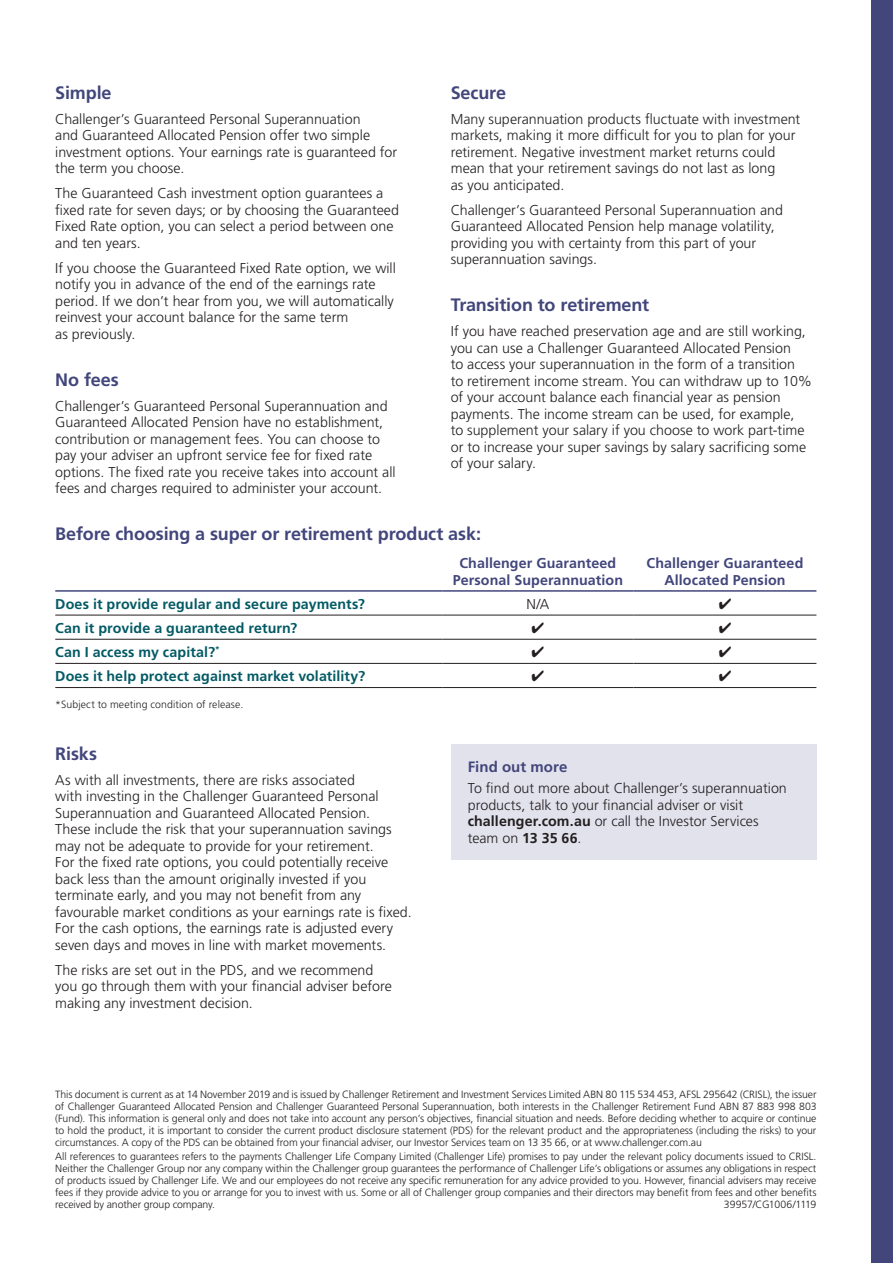
<style>
.page{position:relative;width:893px;height:1263px;background:#fff}
.page>*{position:absolute;margin:0;border:0;box-sizing:border-box;transform-origin:0 0}
.H2_12_14_4{font:700 18px "Frutiger";letter-spacing:-.005em;color:#42467b}
.CTA{font:700 15px "Frutiger";letter-spacing:.005em;color:#42467b}
.Body_copy_9_5_11{font:300 14.25px/16.5px "Frutiger";color:#231f20}
.CTA-2{font:300 14.25px/16.5px "Frutiger";color:#231f20}
.Body_copy_9_5_11-2{font:700 14.25px "Frutiger";letter-spacing:.005em;color:#035a64}
.Body_copy_9_5_11-3{font:700 14.25px/16.5px "Frutiger";letter-spacing:.005em;color:#42467b;text-align:center}
.Footnotes_T_Cs{font:300 10.5px/12px "Frutiger";letter-spacing:-.005em;color:#231f20;text-align:justify}
.Footnotes_T_Cs-2{font:300 10.5px "Frutiger";letter-spacing:-.025em;color:#231f20}
.s1{font-weight:700}
</style>
<div class="page">
<div style="left:872px;top:0;width:21px;height:1263px;background:#42467b"></div>
<hr style="left:55px;top:615px;width:387px;height:1px;background:#231f20">
<hr style="left:442px;top:615px;width:192px;height:1px;background:#231f20">
<hr style="left:634px;top:615px;width:182px;height:1px;background:#231f20">
<hr style="left:55px;top:639px;width:387px;height:1px;background:#231f20">
<hr style="left:442px;top:639px;width:192px;height:1px;background:#231f20">
<hr style="left:634px;top:639px;width:182px;height:1px;background:#231f20">
<hr style="left:55px;top:663px;width:387px;height:1px;background:#231f20">
<hr style="left:442px;top:663px;width:192px;height:1px;background:#231f20">
<hr style="left:634px;top:663px;width:182px;height:1px;background:#231f20">
<hr style="left:55px;top:687px;width:387px;height:1px;background:#231f20">
<hr style="left:442px;top:687px;width:192px;height:1px;background:#231f20">
<hr style="left:634px;top:687px;width:182px;height:1px;background:#231f20">
<hr style="left:55px;top:590px;width:387px;height:2px;background:#42467b">
<hr style="left:442px;top:590px;width:192px;height:2px;background:#42467b">
<hr style="left:634px;top:590px;width:182px;height:2px;background:#42467b">
<div style="left:451px;top:744px;width:365px;height:115px;background:#e2e2ec"></div>
<p class="H2_12_14_4" style="left:55px;top:82px;width:58px">Simple</p>
<p class="Body_copy_9_5_11" style="left:55px;top:110px;width:343px">Challenger’s Guaranteed Personal Superannuation<br>and Guaranteed Allocated Pension offer two simple investment options. Your earnings rate is guaranteed for the term you choose.</p>
<p class="Body_copy_9_5_11" style="left:55px;top:185px;width:345px">The Guaranteed Cash investment option guarantees a fixed rate for seven days; or by choosing the Guaranteed Fixed Rate option, you can select a period between one and ten years.</p>
<p class="Body_copy_9_5_11" style="left:55px;top:259px;width:342px">If you choose the Guaranteed Fixed Rate option, we will notify you in advance of the end of the earnings rate period. If we don’t hear from you, we will automatically reinvest your account balance for the same term<br>as previously.</p>
<p class="H2_12_14_4" style="left:55px;top:369px;width:65px">No fees</p>
<p class="Body_copy_9_5_11" style="left:55px;top:397px;width:342px">Challenger’s Guaranteed Personal Superannuation and Guaranteed Allocated Pension have no establishment, contribution or management fees. You can choose to pay your adviser an upfront service fee for fixed rate options. The fixed rate you receive takes into account all fees and charges required to administer your account.</p>
<p class="H2_12_14_4" style="left:451px;top:82px;width:57px">Secure</p>
<p class="Body_copy_9_5_11" style="left:451px;top:110px;width:351px">Many superannuation products fluctuate with investment markets, making it more difficult for you to plan for your retirement. Negative investment market returns could mean that your retirement savings do not last as long<br>as you anticipated.</p>
<p class="Body_copy_9_5_11" style="left:451px;top:201px;width:334px">Challenger’s Guaranteed Personal Superannuation and Guaranteed Allocated Pension help manage volatility, providing you with certainty from this part of your superannuation savings.</p>
<p class="H2_12_14_4" style="left:451px;top:294px;width:200px">Transition to retirement</p>
<p class="Body_copy_9_5_11" style="left:451px;top:323px;width:363px">If you have reached preservation age and are still working, you can use a Challenger Guaranteed Allocated Pension<br>to access your superannuation in the form of a transition<br>to retirement income stream. You can withdraw up to 10% of your account balance each financial year as pension payments. The income stream can be used, for example,<br>to supplement your salary if you choose to work part-time or to increase your super savings by salary sacrificing some of your salary.</p>
<p class="H2_12_14_4" style="left:55px;top:523px;width:427px">Before choosing a super or retirement product ask:</p>
<p class="Body_copy_9_5_11-3" style="left:453px;top:555px;width:172px">Challenger Guaranteed<br>Personal Superannuation</p>
<p class="Body_copy_9_5_11-3" style="left:647px;top:555px;width:158px">Challenger Guaranteed<br>Allocated Pension</p>
<p class="Body_copy_9_5_11-2" style="left:55px;top:595px;width:311px">Does it provide regular and secure payments?</p>
<p class="Body_copy_9_5_11" style="left:526px;top:595px;width:25px">N/A</p>
<p class="Body_copy_9_5_11-2" style="left:55px;top:619px;width:244px">Can it provide a guaranteed return?</p>
<p class="Body_copy_9_5_11-2" style="left:55px;top:644px;width:166px">Can I access my capital?<sup>*</sup></p>
<p class="Body_copy_9_5_11-2" style="left:55px;top:668px;width:312px">Does it help protect against market volatility?</p>
<p class="Footnotes_T_Cs" style="left:55px;top:699px;width:189px">*Subject to meeting condition of release.</p>
<p class="H2_12_14_4" style="left:55px;top:743px;width:43px">Risks</p>
<p class="Body_copy_9_5_11" style="left:55px;top:771px;width:358px">As with all investments, there are risks associated<br>with investing in the Challenger Guaranteed Personal Superannuation and Guaranteed Allocated Pension.<br>These include the risk that your superannuation savings may not be adequate to provide for your retirement.<br>For the fixed rate options, you could potentially receive back less than the amount originally invested if you terminate early, and you may not benefit from any favourable market conditions as your earnings rate is fixed.<br>For the cash options, the earnings rate is adjusted every seven days and moves in line with market movements.</p>
<p class="Body_copy_9_5_11" style="left:55px;top:961px;width:338px">The risks are set out in the PDS, and we recommend you go through them with your financial adviser before making any investment decision.</p>
<p class="CTA" style="left:468px;top:758px;width:101px">Find out more</p>
<p class="CTA-2" style="left:468px;top:780px;width:321px">To find out more about Challenger’s superannuation products, talk to your financial adviser or visit <span class="s1">challenger.com.au</span> or call the Investor Services team on <span class="s1">13 35 66</span>.</p>
<p class="Footnotes_T_Cs" style="left:55px;top:1088px;width:763px">This document is current as at 14 November 2019 and is issued by Challenger Retirement and Investment Services Limited ABN 80 115 534 453, AFSL 295642 (CRISL), the issuer of Challenger Guaranteed Allocated Pension and Challenger Guaranteed Personal Superannuation, both interests in the Challenger Retirement Fund ABN 87 883 998 803 (Fund). This information is general only and does not take into account any person’s objectives, financial situation and needs. Before deciding whether to acquire or continue to hold the product, it is important to consider the current product disclosure statement (PDS) for the relevant product and the appropriateness (including the risks) to your circumstances. A copy of the PDS can be obtained from your financial adviser, our Investor Services team on 13 35 66, or at www.challenger.com.au</p>
<p class="Footnotes_T_Cs" style="left:55px;top:1150px;width:763px">All references to guarantees refers to the payments Challenger Life Company Limited (Challenger Life) promises to pay under the relevant policy documents issued to CRISL.<br>Neither the Challenger Group nor any company within the Challenger group guarantees the performance of Challenger Life’s obligations or assumes any obligations in respect of products issued by Challenger Life. We and our employees do not receive any specific remuneration for any advice provided to you. However, financial advisers may receive fees if they provide advice to you or arrange for you to invest with us. Some or all of Challenger group companies and their directors may benefit from fees and other benefits received by another group company.</p>
<p class="Footnotes_T_Cs-2" style="left:724px;top:1198px;width:94px">39957/CG1006/1119</p>
</div>
